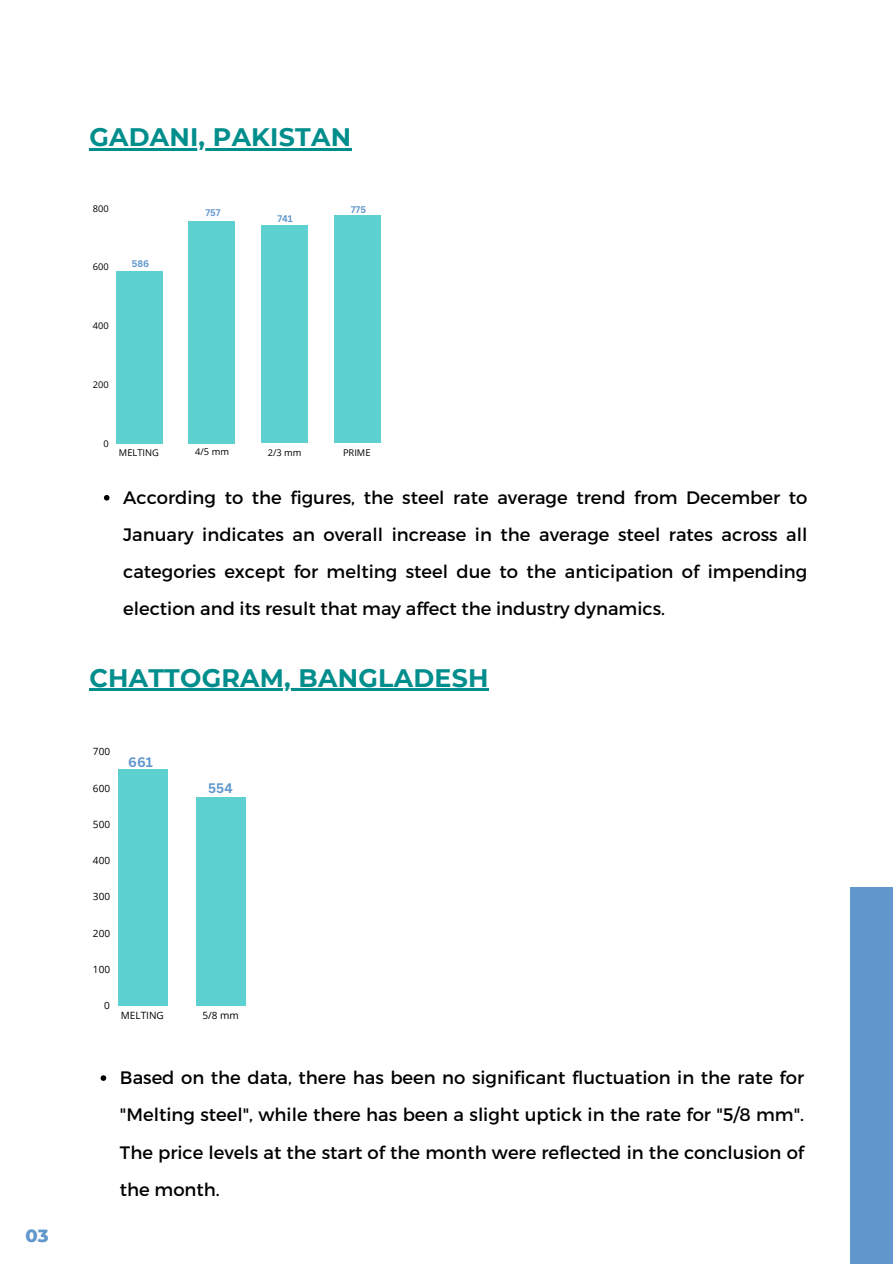
<style>
.page{position:relative;width:893px;height:1264px;background:#fff}
.page>*{position:absolute;margin:0;border:0;box-sizing:border-box;transform-origin:0 0}
.t1{font:700 25.2px "Montserrat";letter-spacing:.01em;color:#008e8c}
.t2{font:18px/37.2px "Montserrat";color:#000;text-align:justify}
.t3{font:800 18px "Montserrat";color:#6097cc}
.t4{font:700 13.5px "Canva Sans";color:#6097cc}
.t5{font:10.05px "Open Sans";color:#000}
.t6{font:9.3px "Open Sans";color:#000}
.t7{font:700 9.3px "Canva Sans";color:#6097cc}
</style>
<div class="page">
<div style="left:850px;top:887px;width:42px;height:376px;background:#6097cc"></div>
<svg style="left:104px;top:495px;width:5px;height:5px"></svg>
<div style="left:116px;top:271px;width:46px;height:172px;background:#5dd1d0"></div>
<div style="left:188px;top:221px;width:47px;height:222px;background:#5dd1d0"></div>
<div style="left:261px;top:225px;width:46px;height:218px;background:#5dd1d0"></div>
<div style="left:334px;top:215px;width:46px;height:228px;background:#5dd1d0"></div>
<hr style="left:89px;top:148px;width:262px;height:3px;background:#008e8c">
<div style="left:118px;top:769px;width:49px;height:236px;background:#5dd1d0"></div>
<div style="left:196px;top:797px;width:49px;height:208px;background:#5dd1d0"></div>
<hr style="left:89px;top:688px;width:399px;height:3px;background:#008e8c">
<svg style="left:101px;top:1075px;width:5px;height:5px"></svg>
<p class="t3" style="left:25px;top:1224px;width:25px">03</p>
<h1 class="t1" style="left:89px;top:122px;width:263px">GADANI, PAKISTAN</h1>
<p class="t6" style="left:93px;top:201px;width:17px">800</p>
<p class="t6" style="left:93px;top:260px;width:17px">600</p>
<p class="t6" style="left:93px;top:319px;width:17px">400</p>
<p class="t6" style="left:93px;top:378px;width:17px">200</p>
<p class="t7" style="left:132px;top:257px;width:19px">586</p>
<p class="t7" style="left:205px;top:206px;width:17px">757</p>
<p class="t7" style="left:277px;top:212px;width:17px">741</p>
<p class="t7" style="left:351px;top:203px;width:17px">775</p>
<p class="t6" style="left:103px;top:437px;width:7px">0</p>
<p class="t6" style="left:119px;top:445px;width:41px">MELTING</p>
<p class="t6" style="left:195px;top:445px;width:35px">4/5 mm</p>
<p class="t6" style="left:268px;top:445px;width:35px">2/3 mm</p>
<p class="t6" style="left:343px;top:445px;width:29px">PRIME</p>
<p class="t2" style="left:123px;top:478px;width:685px">According to the figures, the steel rate average trend from December to January indicates an overall increase in the average steel rates across all categories except for melting steel due to the anticipation of impending election and its result that may affect the industry dynamics.</p>
<h1 class="t1" style="left:89px;top:662px;width:400px">CHATTOGRAM, BANGLADESH</h1>
<p class="t5" style="left:93px;top:744px;width:19px">700</p>
<p class="t5" style="left:93px;top:780px;width:19px">600</p>
<p class="t5" style="left:93px;top:817px;width:19px">500</p>
<p class="t5" style="left:93px;top:853px;width:19px">400</p>
<p class="t5" style="left:93px;top:889px;width:19px">300</p>
<p class="t5" style="left:93px;top:925px;width:19px">200</p>
<p class="t5" style="left:93px;top:962px;width:19px">100</p>
<p class="t5" style="left:104px;top:998px;width:7px">0</p>
<p class="t4" style="left:128px;top:752px;width:26px">661</p>
<p class="t4" style="left:208px;top:778px;width:26px">554</p>
<p class="t5" style="left:121px;top:1007px;width:44px">MELTING</p>
<p class="t5" style="left:202px;top:1007px;width:38px">5/8 mm</p>
<p class="t2" style="left:120px;top:1058px;width:685px">Based on the data, there has been no significant fluctuation in the rate for "Melting steel", while there has been a slight uptick in the rate for "5/8 mm".<br>The price levels at the start of the month were reflected in the conclusion of the month.</p>
</div>
